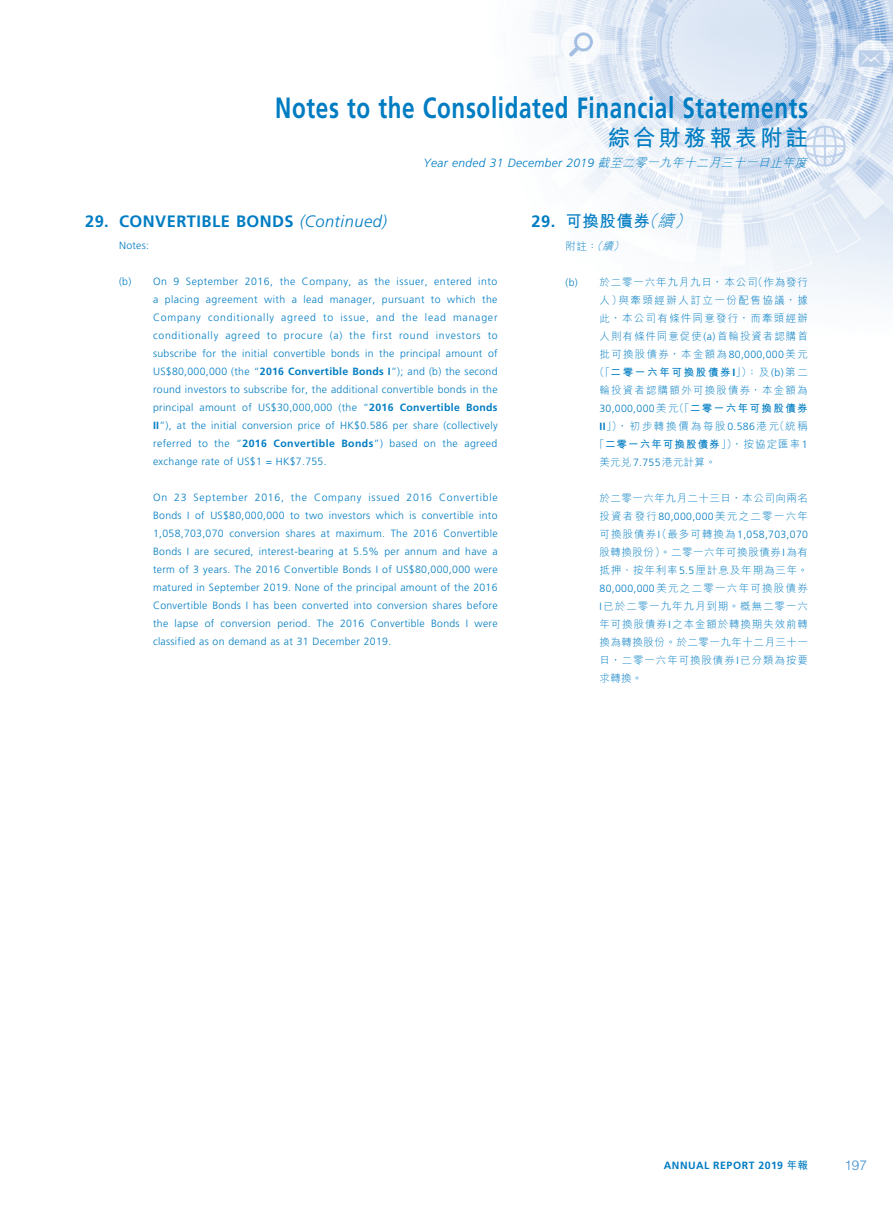
<style>
.page{position:relative;width:893px;height:1212px;background:#fff}
.page>*{position:absolute;margin:0;border:0;box-sizing:border-box;transform-origin:0 0}
.t1{font:700 29.25px "Frutiger";letter-spacing:.03em;color:#007cc2;scale:.77 1}
.t2{font:700 22.5px "M Hei HK";letter-spacing:.13em;color:#007cc2}
.t3{font:700 16.5px "Frutiger";letter-spacing:.03em;color:#007cc2}
.t4{font:700 16.5px "M Hei HK";letter-spacing:.03em;color:#007cc2}
.t5{font:300 13.5px "Helvetica";color:#3f8dcb}
.t6{font:italic 300 12px "Frutiger";letter-spacing:.03em;color:#007cc2}
.t7{font:300 10.5px/18px "Frutiger";letter-spacing:.03em;color:#007cc2;text-align:justify}
.t8{font:300 10.5px/18px "M Hei HK";letter-spacing:.095em;color:#007cc2;text-align:justify}
.t9{font:300 10.5px/18px "M Hei HK";letter-spacing:.115em;color:#007cc2;text-align:right}
.t10{font:300 10.5px/18px "M Hei HK";letter-spacing:.05em;color:#007cc2}
.t11{font:300 10.5px "M Hei HK";letter-spacing:.17em;color:#007cc2}
.t12{font:700 10.5px "M Hei HK";letter-spacing:.105em;color:#007cc2}
.t13{font:700 10.5px "Frutiger";letter-spacing:.05em;color:#007cc2}
.s1{font-family:"M Hei HK"}
.s2{font-weight:300;font-style:italic}
.s3{font-weight:700}
.s4{font-family:"Frutiger"}
.s5{font-style:italic}
.s6{font-family:"Frutiger";font-weight:700}
.s7{font-family:"M Hei HK";font-weight:700}
.s8{font-weight:300}
.s9{font-family:"Frutiger";font-weight:300}
</style>
<div class="page">
<img style="left:530px;top:0;width:363px;height:300px">
<h1 class="t1" style="left:275px;top:91px;width:694px">Notes to the Consolidated Financial Statements</h1>
<h2 class="t2" style="left:608px;top:121px;width:202px">綜合財務報表附註</h2>
<p class="t6" style="left:423px;top:156px;width:389px">Year ended 31 December 2019 <span class="s1">截至二零一九年十二月三十一日止年度</span></p>
<h3 class="t3" style="left:85px;top:211px;width:303px">29. CONVERTIBLE BONDS <span class="s2">(Continued)</span></h3>
<p class="t7" style="left:119px;top:236px;width:32px">Notes:</p>
<p class="t7" style="left:153px;top:272px;width:346px;text-indent:-34px">(b) On 9 September 2016, the Company, as the issuer, entered into a placing agreement with a lead manager, pursuant to which the Company conditionally agreed to issue, and the lead manager conditionally agreed to procure (a) the first round investors to subscribe for the initial convertible bonds in the principal amount of US$80,000,000 (the “<span class="s3">2016 Convertible Bonds I</span>”); and (b) the second round investors to subscribe for, the additional convertible bonds in the principal amount of US$30,000,000 (the “<span class="s3">2016 Convertible Bonds II</span>”), at the initial conversion price of HK$0.586 per share (collectively referred to the “<span class="s3">2016 Convertible Bonds</span>”) based on the agreed exchange rate of US$1 = HK$7.755.</p>
<p class="t7" style="left:153px;top:488px;width:346px">On 23 September 2016, the Company issued 2016 Convertible Bonds I of US$80,000,000 to two investors which is convertible into 1,058,703,070 conversion shares at maximum. The 2016 Convertible Bonds I are secured, interest-bearing at 5.5% per annum and have a term of 3 years. The 2016 Convertible Bonds I of US$80,000,000 were matured in September 2019. None of the principal amount of the 2016<br>Convertible Bonds I has been converted into conversion shares before the lapse of conversion period. The 2016 Convertible Bonds I were classified as on demand as at 31 December 2019.</p>
<h3 class="t4" style="left:531px;top:209px;width:167px"><span class="s4">29.</span> 可換股債券<span class="s2">（續）</span></h3>
<p class="t8" style="left:566px;top:236px;width:63px">附註：<span class="s5">（續）</span></p>
<p class="t9" style="left:566px;top:272px;width:244px"><span class="s4">(b)</span> 於二零一六年九月九日，本公司（作為發行人）與牽頭經辦人訂立一份配售協議，據<br>此，本公司有條件同意發行，而牽頭經辦<br>人則有條件同意促使<span class="s4">(a)</span>首輪投資者認購首<br>批可換股債券，本金額為<span class="s4">80,000,000</span>美元<br>（「<span class="s3">二零一六年可換股債券</span><span class="s6">I</span>」）；及<span class="s4">(b)</span>第二<br>輪投資者認購額外可換股債券，本金額為</p>
<p class="t7" style="left:599px;top:399px;width:210px">30,000,000<span class="s1">美元（「</span><span class="s7">二零一六年可換股債券</span></p>
<p class="t11" style="left:599px;top:418px;width:210px"><span class="s6">II</span>」），初步轉換價為每股<span class="s4">0.586</span>港元（統稱</p>
<p class="t12" style="left:594px;top:436px;width:215px"><span class="s8">「</span>二零一六年可換股債券<span class="s8">」），按協定匯率</span><span class="s9">1</span></p>
<p class="t8" style="left:599px;top:452px;width:118px">美元兌<span class="s4">7.755</span>港元計算。</p>
<p class="t10" style="left:599px;top:488px;width:210px">於二零一六年九月二十三日，本公司向兩名投資者發行<span class="s4">80,000,000</span>美元之二零一六年</p>
<p class="t7" style="left:599px;top:525px;width:210px"><span class="s1">可換股債券（</span>I <span class="s1">最多可轉換為</span>1,058,703,070</p>
<p class="t8" style="left:599px;top:542px;width:210px">股轉換股份）。二零一六年可換股債券<span class="s4">I</span>為有抵押、按年利率<span class="s4">5.5</span>厘計息及年期為三年。<span class="s4">80,000,000</span>美元之二零一六年可換股債券<span class="s4">I</span>已於二零一九年九月到期。概無二零一六年可換股債券<span class="s4">I</span>之本金額於轉換期失效前轉換為轉換股份。於二零一九年十二月三十一日，二零一六年可換股債券<span class="s4">I</span>已分類為按要求轉換。</p>
<p class="t13" style="left:664px;top:1159px;width:146px">ANNUAL REPORT 2019 <span class="s1">年報</span></p>
<p class="t5" style="left:844px;top:1156px;width:24px">197</p>
</div>
